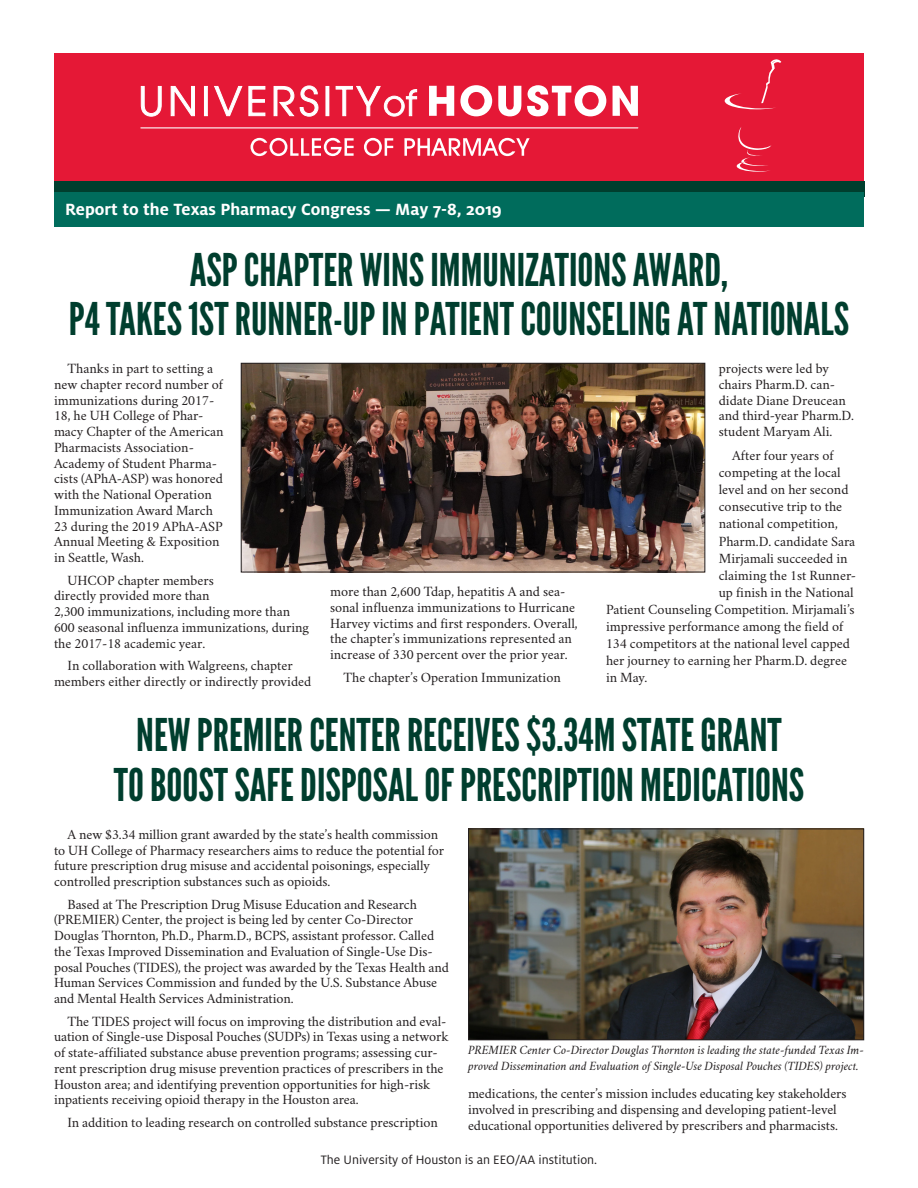
<style>
.page{position:relative;width:918px;height:1188px;background:#fff}
.page>*{position:absolute;margin:0;border:0;box-sizing:border-box;transform-origin:0 0}
.t1{font:45px/49.5px "League Gothic";color:#003e2e;text-align:center}
.t2{font:700 18px "Milo OT";color:#fff}
.t3{font:14.25px/15.8px "Crimson";letter-spacing:-.005em;color:#231f20}
.t4{font:13.5px "Milo OT";color:#231f20}
.t5{font:italic 12.75px/15.8px "Crimson";letter-spacing:-.005em;color:#231f20}
</style>
<div class="page">
<div style="left:54px;top:181px;width:810px;height:16px;background:#003e2e"></div>
<div style="left:54px;top:53px;width:810px;height:128px;background:#e51836"></div>
<svg style="left:736px;top:127px;width:36px;height:45px"></svg>
<svg style="left:725px;top:59px;width:57px;height:50px"></svg>
<hr style="left:141px;top:128px;width:497px;height:1px;background:#fff">
<svg style="left:141px;top:86px;width:21px;height:31px"></svg>
<svg style="left:170px;top:86px;width:25px;height:30px"></svg>
<div style="left:204px;top:86px;width:4px;height:30px;border:1px solid #fff"></div>
<svg style="left:214px;top:85px;width:52px;height:31px"></svg>
<svg style="left:273px;top:85px;width:46px;height:32px"></svg>
<div style="left:326px;top:86px;width:3px;height:30px;border:1px solid #fff"></div>
<svg style="left:335px;top:86px;width:82px;height:31px"></svg>
<svg style="left:429px;top:86px;width:25px;height:30px"></svg>
<svg style="left:460px;top:85px;width:32px;height:31px"></svg>
<svg style="left:498px;top:86px;width:23px;height:30px"></svg>
<svg style="left:527px;top:85px;width:79px;height:31px"></svg>
<svg style="left:613px;top:86px;width:25px;height:30px"></svg>
<svg style="left:251px;top:138px;width:103px;height:18px"></svg>
<svg style="left:364px;top:138px;width:29px;height:18px"></svg>
<svg style="left:404px;top:138px;width:126px;height:18px"></svg>
<div style="left:54px;top:192px;width:810px;height:34px;background:#006c5c"></div>
<img style="left:243px;top:365px;width:460px;height:205px">
<div style="left:241px;top:363px;width:464px;height:209px;border:1px solid #231f20"></div>
<img style="left:470px;top:831px;width:392px;height:207px">
<div style="left:468px;top:829px;width:396px;height:211px;border:1px solid #231f20"></div>
<p class="t2" style="left:65px;top:199px;width:438px">Report to the Texas Pharmacy Congress — May 7-8, 2019</p>
<p class="t1" style="left:69px;top:245px;width:782px">ASP CHAPTER WINS IMMUNIZATIONS AWARD,<br>P4 TAKES 1ST RUNNER-UP IN PATIENT COUNSELING AT NATIONALS</p>
<p class="t3" style="left:54px;top:359px;width:171px;text-indent:14px">Thanks in part to setting a new chapter record number of immunizations during 2017-<br>18, he UH College of Phar&shy;macy Chapter of the American<br>Pharmacists Association-<br>Academy of Student Pharma&shy;cists (APhA-ASP) was honored with the National Operation<br>Immunization Award March<br>23 during the 2019 APhA-ASP<br>Annual Meeting &amp; Exposition in Seattle, Wash.</p>
<p class="t3" style="left:54px;top:570px;width:257px;text-indent:14px">UHCOP chapter members<br>directly provided more than<br>2,300 immunizations, including more than 600 seasonal influenza immunizations, during the 2017-18 academic year.</p>
<p class="t3" style="left:54px;top:656px;width:259px;text-align:center">In collaboration with Walgreens, chapter members either directly or indirectly provided</p>
<p class="t3" style="left:330px;top:582px;width:249px">more than 2,600 Tdap, hepatitis A and sea&shy;sonal influenza immunizations to Hurricane Harvey victims and first responders. Overall, the chapter’s immunizations represented an increase of 330 percent over the prior year.</p>
<p class="t3" style="left:344px;top:667px;width:219px">The chapter’s Operation Immunization</p>
<p class="t3" style="left:719px;top:359px;width:137px">projects were led by chairs Pharm.D. can&shy;didate Diane Dreucean and third-year Pharm.D. student Maryam Ali.</p>
<p class="t3" style="left:732px;top:446px;width:103px">After four years of</p>
<p class="t3" style="left:719px;top:463px;width:123px">competing at the local</p>
<p class="t3" style="left:719px;top:480px;width:131px">level and on her second</p>
<p class="t3" style="left:719px;top:497px;width:125px">consecutive trip to the</p>
<p class="t3" style="left:719px;top:514px;width:121px">national competition,</p>
<p class="t3" style="left:719px;top:531px;width:138px">Pharm.D. candidate Sara</p>
<p class="t3" style="left:719px;top:548px;width:130px">Mirjamali succeeded in</p>
<p class="t3" style="left:719px;top:565px;width:139px">claiming the 1st Runner-</p>
<p class="t3" style="left:719px;top:583px;width:137px">up finish in the National</p>
<p class="t3" style="left:606px;top:600px;width:250px">Patient Counseling Competition. Mirjamali’s</p>
<p class="t3" style="left:606px;top:617px;width:239px">impressive performance among the field of</p>
<p class="t3" style="left:606px;top:634px;width:245px">134 competitors at the national level capped</p>
<p class="t3" style="left:606px;top:651px;width:243px">her journey to earning her Pharm.D. degree</p>
<p class="t3" style="left:606px;top:668px;width:43px">in May.</p>
<p class="t1" style="left:114px;top:711px;width:692px">NEW PREMIER CENTER RECEIVES $3.34M STATE GRANT<br>TO BOOST SAFE DISPOSAL OF PRESCRIPTION MEDICATIONS</p>
<p class="t3" style="left:54px;top:825px;width:392px;text-indent:14px">A new $3.34 million grant awarded by the state’s health commission to UH College of Pharmacy researchers aims to reduce the potential for future prescription drug misuse and accidental poisonings, especially controlled prescription substances such as opioids.</p>
<p class="t3" style="left:54px;top:894px;width:397px;text-indent:14px">Based at The Prescription Drug Misuse Education and Research (PREMIER) Center, the project is being led by center Co-Director Douglas Thornton, Ph.D., Pharm.D., BCPS, assistant professor. Called the Texas Improved Dissemination and Evaluation of Single-Use Dis&shy;posal Pouches (TIDES), the project was awarded by the Texas Health and Human Services Commission and funded by the U.S. Substance Abuse and Mental Health Services Administration.</p>
<p class="t3" style="left:54px;top:1011px;width:396px;text-indent:14px">The TIDES project will focus on improving the distribution and eval&shy;uation of Single-use Disposal Pouches (SUDPs) in Texas using a network of state-affiliated substance abuse prevention programs; assessing cur&shy;rent prescription drug misuse prevention practices of prescribers in the Houston area; and identifying prevention opportunities for high-risk inpatients receiving opioid therapy in the Houston area.</p>
<p class="t3" style="left:68px;top:1113px;width:372px">In addition to leading research on controlled substance prescription</p>
<p class="t5" style="left:468px;top:1042px;width:397px">PREMIER Center Co-Director Douglas Thornton is leading the state-funded Texas Im&shy;proved Dissemination and Evaluation of Single-Use Disposal Pouches (TIDES) project.</p>
<p class="t3" style="left:468px;top:1084px;width:380px">medications, the center’s mission includes educating key stakeholders involved in prescribing and dispensing and developing patient-level educational opportunities delivered by prescribers and pharmacists.</p>
<p class="t4" style="left:321px;top:1152px;width:278px">The University of Houston is an EEO/AA institution.</p>
</div>
